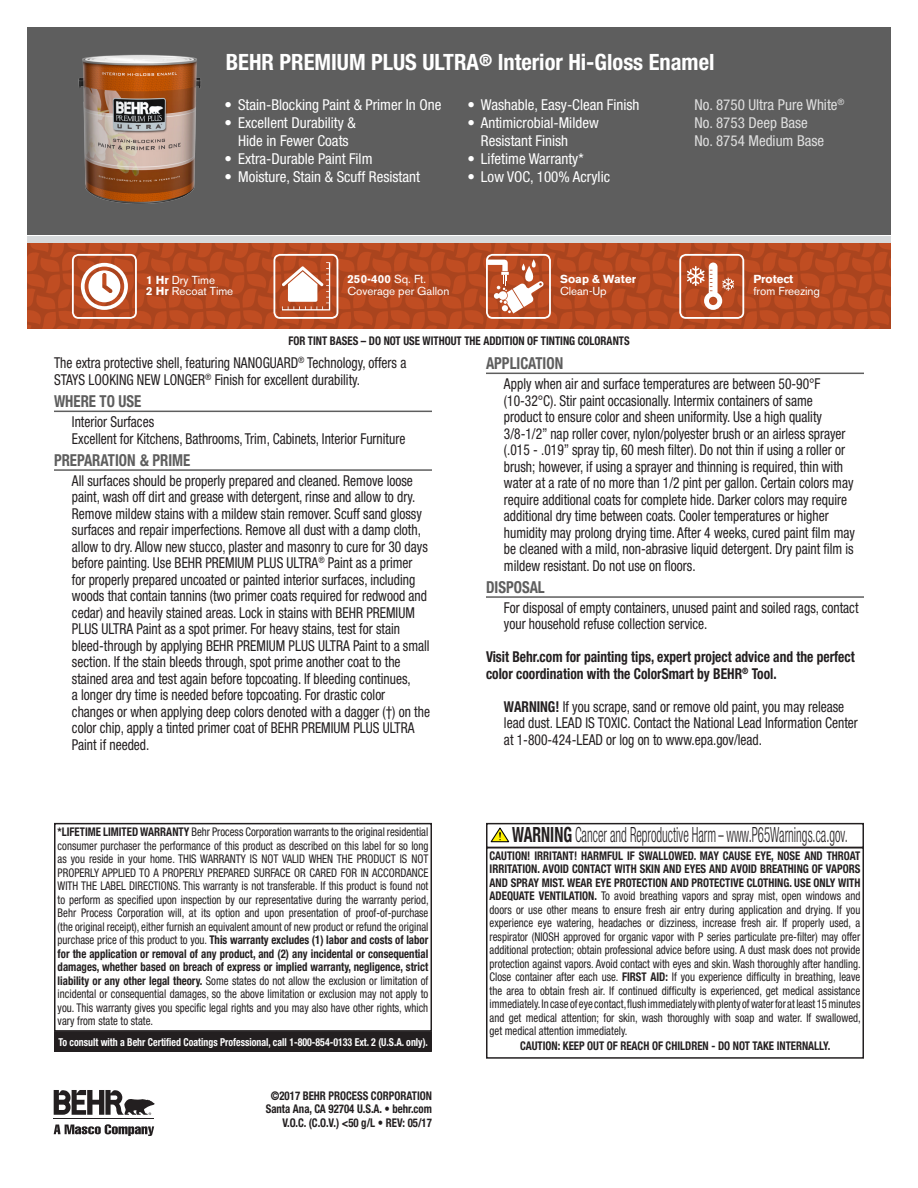
<style>
.page{position:relative;width:918px;height:1188px;background:#fff}
.page>*{position:absolute;margin:0;border:0;box-sizing:border-box;transform-origin:0 0}
.Product_Name{font:700 condensed 22.5px "Helvetica Neue";color:#fff}
.t1{font:300 condensed 21px "Helvetica Neue";color:#231f20;scale:.61 1}
.SubHeads{font:700 condensed 16.5px "Helvetica Neue";color:#5e5e5e;scale:.9 1}
.Bullet_Text{font:condensed 15px/16.5px "Helvetica Neue";color:#231f20;scale:.9 1}
.t2{font:condensed 15px/18px "Helvetica Neue";color:#fff;text-align:center}
.Bullet_Text-2{font:700 condensed 15px/16.5px "Helvetica Neue";color:#231f20;scale:.9 1}
.Product_Name-2{font:condensed 15px "Helvetica Neue";color:#dfdfdf}
.Warning_Box_Text{font:condensed 12px/13.5px "Helvetica Neue";color:#231f20;text-align:justify;scale:.9 1}
.Non-Bullet_Text{font:700 condensed 12px "Helvetica Neue";color:#231f20;scale:.9 1}
.Important{font:700 condensed 12px "Helvetica Neue";color:#231f20;scale:.9 1}
.Warning_Box_Text-2{font:700 condensed 12px "Helvetica Neue";color:#231f20;scale:.9 1}
.Front_bullet{font:11.55px/11.6px "Akzidenz Grotesk BE";color:#fff}
.Front_bullet-2{font:700 11.55px/11.6px "Akzidenz Grotesk BE";color:#fff}
.t3{font:700 condensed 10.95px "Helvetica Neue";color:#fff;scale:.9 1}
.s1{font-weight:700}
.s2{font-weight:400}
</style>
<div class="page">
<div style="left:27px;top:27px;width:864px;height:207px;background:#5e5e5e"></div>
<div style="left:27px;top:236px;width:864px;height:6px;background:#d6d9db"></div>
<hr style="left:54px;top:411px;width:378px;height:1px;background:#5e5e5e">
<hr style="left:54px;top:469px;width:378px;height:2px;background:#5e5e5e">
<hr style="left:486px;top:373px;width:378px;height:1px;background:#5e5e5e">
<hr style="left:486px;top:596px;width:378px;height:2px;background:#5e5e5e">
<svg style="left:27px;top:244px;width:864px;height:85px;background:#be5b36"></svg>
<div style="left:486px;top:847px;width:378px;height:212px;border:2px solid #231f20"></div>
<div style="left:54px;top:823px;width:378px;height:209px;border:2px solid #231f20"></div>
<div style="left:55px;top:1032px;width:376px;height:19px;background:#231f20"></div>
<div style="left:54px;top:1031px;width:378px;height:21px;border:2px solid #231f20"></div>
<hr style="left:54px;top:1119px;width:100px;height:1px;background:#231f20">
<svg style="left:54px;top:1124px;width:100px;height:12px"></svg>
<svg style="left:54px;top:1090px;width:100px;height:25px"></svg>
<img style="left:78px;top:54px;width:122px;height:150px">
<div style="left:486px;top:823px;width:378px;height:25px;border:2px solid #231f20"></div>
<svg style="left:490px;top:827px;width:20px;height:16px"></svg>
<p class="Product_Name" style="left:226px;top:49px;width:490px">BEHR PREMIUM PLUS ULTRA<sup>®</sup> Interior Hi-Gloss Enamel</p>
<p class="Product_Name-2" style="left:694px;top:96px;width:152px">No. 8750 Ultra Pure White<sup>®</sup></p>
<p class="Product_Name-2" style="left:694px;top:114px;width:115px">No. 8753 Deep Base</p>
<p class="Product_Name-2" style="left:694px;top:132px;width:131px">No. 8754 Medium Base</p>
<p class="t2" style="left:225px;top:96px;width:218px">• Stain-Blocking Paint &amp; Primer In One</p>
<p class="t2" style="left:225px;top:114px;width:133px">• Excellent Durability &amp;<br>Hide in Fewer Coats</p>
<p class="t2" style="left:225px;top:150px;width:149px">• Extra-Durable Paint Film</p>
<p class="t2" style="left:225px;top:168px;width:197px">• Moisture, Stain &amp; Scuff Resistant</p>
<p class="t2" style="left:467px;top:96px;width:174px">• Washable, Easy-Clean Finish</p>
<p class="t2" style="left:481px;top:114px;width:119px;text-align:left;text-indent:-14px">• Antimicrobial-Mildew<br>Resistant Finish</p>
<p class="t2" style="left:467px;top:150px;width:118px">• Lifetime Warranty*</p>
<p class="t2" style="left:467px;top:168px;width:144px">• Low VOC, 100% Acrylic</p>
<p class="Front_bullet" style="left:146px;top:274px;width:70px"><span class="s1">1 Hr</span> Dry Time</p>
<p class="Front_bullet" style="left:146px;top:286px;width:89px"><span class="s1">2 Hr</span> Recoat Time</p>
<p class="Front_bullet" style="left:348px;top:273px;width:103px"><span class="s1">250-400</span> Sq. Ft.<br>Coverage per Gallon</p>
<p class="Front_bullet" style="left:753px;top:274px;width:68px"><span class="s1">Protect<br></span>from Freezing</p>
<p class="Front_bullet-2" style="left:560px;top:274px;width:77px">Soap &amp; Water<br><span class="s2">Clean-Up</span></p>
<p class="Important" style="left:288px;top:334px;width:381px">FOR TINT BASES – DO NOT USE WITHOUT THE ADDITION OF TINTING COLORANTS</p>
<p class="Bullet_Text" style="left:54px;top:355px;width:393px">The extra protective shell, featuring NANOGUARD<sup>®</sup> Technology, offers a</p>
<p class="Bullet_Text" style="left:54px;top:371px;width:342px">STAYS LOOKING NEW LONGER<sup>®</sup> Finish for excellent durability.</p>
<p class="SubHeads" style="left:54px;top:391px;width:99px">WHERE TO USE</p>
<p class="Bullet_Text" style="left:72px;top:413px;width:93px">Interior Surfaces</p>
<p class="Bullet_Text" style="left:72px;top:430px;width:372px">Excellent for Kitchens, Bathrooms, Trim, Cabinets, Interior Furniture</p>
<p class="SubHeads" style="left:54px;top:450px;width:153px">PREPARATION &amp; PRIME</p>
<p class="Bullet_Text" style="left:72px;top:472px;width:399px">All surfaces should be properly prepared and cleaned. Remove loose paint, wash off dirt and grease with detergent, rinse and allow to dry.<br>Remove mildew stains with a mildew stain remover. Scuff sand glossy surfaces and repair imperfections. Remove all dust with a damp cloth, allow to dry. Allow new stucco, plaster and masonry to cure for 30 days before painting. Use BEHR PREMIUM PLUS ULTRA<sup>®</sup> Paint as a primer<br>for properly prepared uncoated or painted interior surfaces, including woods that contain tannins (two primer coats required for redwood and cedar) and heavily stained areas. Lock in stains with BEHR PREMIUM PLUS ULTRA Paint as a spot primer. For heavy stains, test for stain bleed-through by applying BEHR PREMIUM PLUS ULTRA Paint to a small section. If the stain bleeds through, spot prime another coat to the stained area and test again before topcoating. If bleeding continues,<br>a longer dry time is needed before topcoating. For drastic color changes or when applying deep colors denoted with a dagger (†) on the color chip, apply a tinted primer coat of BEHR PREMIUM PLUS ULTRA Paint if needed.</p>
<p class="Warning_Box_Text" style="left:58px;top:825px;width:414px"><span class="s1">*LIFETIME LIMITED WARRANTY</span> Behr Process Corporation warrants to the original residential consumer purchaser the performance of this product as described on this label for so long as you reside in your home. THIS WARRANTY IS NOT VALID WHEN THE PRODUCT IS NOT PROPERLY APPLIED TO A PROPERLY PREPARED SURFACE OR CARED FOR IN ACCORDANCE WITH THE LABEL DIRECTIONS. This warranty is not transferable. If this product is found not to perform as specified upon inspection by our representative during the warranty period, Behr Process Corporation will, at its option and upon presentation of proof-of-purchase (the original receipt), either furnish an equivalent amount of new product or refund the original purchase price of this product to you. <span class="s1">This warranty excludes (1) labor and costs of labor for the application or removal of any product, and (2) any incidental or consequential damages, whether based on breach of express or implied warranty, negligence, strict liability or any other legal theory.</span> Some states do not allow the exclusion or limitation of incidental or consequential damages, so the above limitation or exclusion may not apply to you. This warranty gives you specific legal rights and you may also have other rights, which vary from state to state.</p>
<p class="t3" style="left:58px;top:1035px;width:412px">To consult with a Behr Certified Coatings Professional, call 1-800-854-0133 Ext. 2 (U.S.A. only).</p>
<p class="Non-Bullet_Text" style="left:271px;top:1088px;width:181px">©2017 BEHR PROCESS CORPORATION</p>
<p class="Non-Bullet_Text" style="left:266px;top:1102px;width:186px">Santa Ana, CA 92704 U.S.A. • behr.com</p>
<p class="Non-Bullet_Text" style="left:282px;top:1115px;width:168px">V.O.C. (C.O.V.) &lt;50 g/L • REV: 05/17</p>
<p class="SubHeads" style="left:486px;top:353px;width:87px">APPLICATION</p>
<p class="Bullet_Text" style="left:504px;top:375px;width:391px">Apply when air and surface temperatures are between 50-90°F (10-32°C). Stir paint occasionally. Intermix containers of same<br>product to ensure color and sheen uniformity. Use a high quality 3/8-1/2” nap roller cover, nylon/polyester brush or an airless sprayer (.015 - .019” spray tip, 60 mesh filter). Do not thin if using a roller or brush; however, if using a sprayer and thinning is required, thin with water at a rate of no more than 1/2 pint per gallon. Certain colors may require additional coats for complete hide. Darker colors may require additional dry time between coats. Cooler temperatures or higher humidity may prolong drying time. After 4 weeks, cured paint film may be cleaned with a mild, non-abrasive liquid detergent. Dry paint film is mildew resistant. Do not use on floors.</p>
<p class="SubHeads" style="left:486px;top:577px;width:67px">DISPOSAL</p>
<p class="Bullet_Text" style="left:504px;top:599px;width:395px">For disposal of empty containers, unused paint and soiled rags, contact your household refuse collection service.</p>
<p class="Bullet_Text-2" style="left:486px;top:649px;width:411px">Visit Behr.com for painting tips, expert project advice and the perfect color coordination with the ColorSmart by BEHR<sup>®</sup> Tool.</p>
<p class="Bullet_Text" style="left:504px;top:698px;width:395px"><span class="s1">WARNING!</span> If you scrape, sand or remove old paint, you may release lead dust. LEAD IS TOXIC. Contact the National Lead Information Center at 1-800-424-LEAD or log on to www.epa.gov/lead.</p>
<p class="t1" style="left:512px;top:823px;width:552px"><span class="s1">WARNING</span> Cancer and Reproductive Harm – www.P65Warnings.ca.gov.</p>
<p class="Warning_Box_Text" style="left:490px;top:849px;width:414px"><span class="s1">CAUTION! IRRITANT! HARMFUL IF SWALLOWED. MAY CAUSE EYE, NOSE AND THROAT IRRITATION. AVOID CONTACT WITH SKIN AND EYES AND AVOID BREATHING OF VAPORS AND SPRAY MIST. WEAR EYE PROTECTION AND PROTECTIVE CLOTHING. USE ONLY WITH ADEQUATE VENTILATION.</span> To avoid breathing vapors and spray mist, open windows and doors or use other means to ensure fresh air entry during application and drying. If you experience eye watering, headaches or dizziness, increase fresh air. If properly used, a respirator (NIOSH approved for organic vapor with P series particulate pre-filter) may offer additional protection; obtain professional advice before using. A dust mask does not provide protection against vapors. Avoid contact with eyes and skin. Wash thoroughly after handling.<br>Close container after each use. <span class="s1">FIRST AID:</span> If you experience difficulty in breathing, leave the area to obtain fresh air. If continued difficulty is experienced, get medical assistance immediately. In case of eye contact, flush immediately with plenty of water for at least 15 minutes and get medical attention; for skin, wash thoroughly with soap and water. If swallowed, get medical attention immediately.</p>
<p class="Warning_Box_Text-2" style="left:520px;top:1039px;width:346px">CAUTION: KEEP OUT OF REACH OF CHILDREN - DO NOT TAKE INTERNALLY.</p>
</div>
